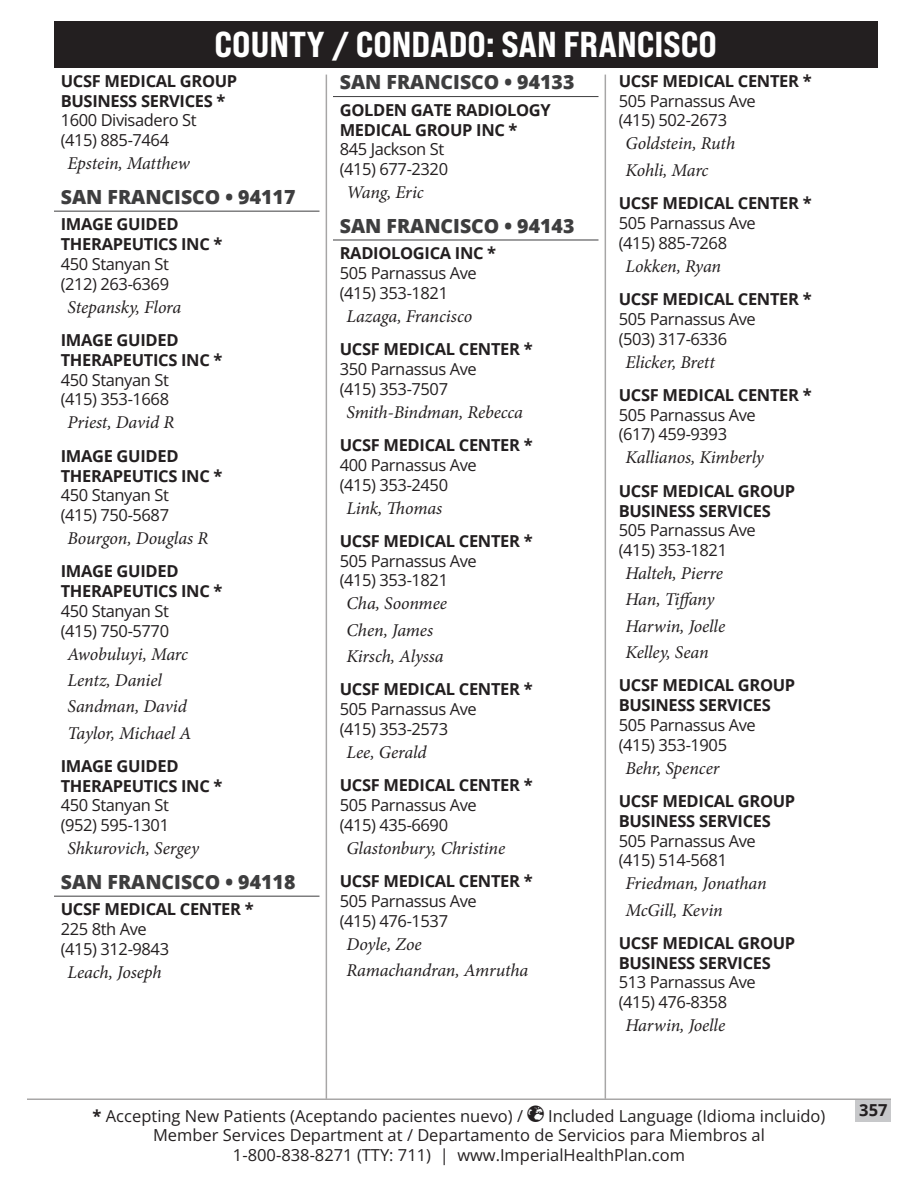
<style>
.page{position:relative;width:918px;height:1188px;background:#fff}
.page>*{position:absolute;margin:0;border:0;box-sizing:border-box;transform-origin:0 0}
.t1{font:36px "Bebas Neue Pro Exp Eb";color:#fff}
.City{font:800 19.5px "Open Sans";color:#3e3e3f}
.Pro{font:italic 18px "Minion Pro";letter-spacing:-.01em;color:#231f20}
.Location{font:16.5px/19.8px "Open Sans";letter-spacing:-.025em;color:#231f20}
.Group{font:700 16.5px/19.8px "Open Sans";letter-spacing:-.02em;color:#231f20}
.Location-2{font:16.5px "Open Sans";color:#231f20}
.s1{font-weight:700}
</style>
<div class="page">
<div style="left:54px;top:21px;width:824px;height:46px;background:#231f20"></div>
<div style="left:856px;top:1100px;width:35px;height:21px;background:#c7c8ca"></div>
<hr style="left:27px;top:1098px;width:864px;height:2px;background:#231f20">
<hr style="left:326px;top:75px;width:1px;height:1023px;background:#231f20">
<hr style="left:605px;top:75px;width:1px;height:1023px;background:#231f20">
<hr style="left:54px;top:211px;width:266px;height:1px;background:#3e3e3f">
<hr style="left:54px;top:896px;width:266px;height:1px;background:#3e3e3f">
<hr style="left:333px;top:96px;width:265px;height:1px;background:#3e3e3f">
<hr style="left:333px;top:240px;width:265px;height:1px;background:#3e3e3f">
<h1 class="t1" style="left:215px;top:22px;width:504px">COUNTY / CONDADO: SAN FRANCISCO</h1>
<p class="Group" style="left:61px;top:71px;width:178px">UCSF MEDICAL GROUP<br>BUSINESS SERVICES *</p>
<p class="Location" style="left:61px;top:110px;width:137px">1600 Divisadero St (415) 885-7464</p>
<p class="Pro" style="left:68px;top:151px;width:124px">Epstein, Matthew</p>
<h4 class="City" style="left:61px;top:182px;width:236px">SAN FRANCISCO • 94117</h4>
<p class="Group" style="left:61px;top:214px;width:163px">IMAGE GUIDED<br>THERAPEUTICS INC *</p>
<p class="Location" style="left:61px;top:254px;width:110px">450 Stanyan St (212) 263-6369</p>
<p class="Pro" style="left:68px;top:295px;width:115px">Stepansky, Flora</p>
<p class="Group" style="left:61px;top:330px;width:163px">IMAGE GUIDED<br>THERAPEUTICS INC *</p>
<p class="Location" style="left:61px;top:369px;width:110px">450 Stanyan St (415) 353-1668</p>
<p class="Pro" style="left:68px;top:410px;width:108px">Priest, David R</p>
<p class="Group" style="left:61px;top:445px;width:163px">IMAGE GUIDED<br>THERAPEUTICS INC *</p>
<p class="Location" style="left:61px;top:485px;width:110px">450 Stanyan St (415) 750-5687</p>
<p class="Pro" style="left:68px;top:526px;width:142px">Bourgon, Douglas R</p>
<p class="Group" style="left:61px;top:561px;width:163px">IMAGE GUIDED<br>THERAPEUTICS INC *</p>
<p class="Location" style="left:61px;top:601px;width:110px">450 Stanyan St (415) 750-5770</p>
<p class="Pro" style="left:68px;top:642px;width:122px">Awobuluyi, Marc</p>
<p class="Pro" style="left:68px;top:668px;width:96px">Lentz, Daniel</p>
<p class="Pro" style="left:68px;top:694px;width:121px">Sandman, David</p>
<p class="Pro" style="left:68px;top:721px;width:125px">Taylor, Michael A</p>
<p class="Group" style="left:61px;top:756px;width:163px">IMAGE GUIDED<br>THERAPEUTICS INC *</p>
<p class="Location" style="left:61px;top:795px;width:110px">450 Stanyan St (952) 595-1301</p>
<p class="Pro" style="left:68px;top:836px;width:133px">Shkurovich, Sergey</p>
<h4 class="City" style="left:61px;top:867px;width:236px">SAN FRANCISCO • 94118</h4>
<p class="Group" style="left:61px;top:899px;width:194px">UCSF MEDICAL CENTER *</p>
<p class="Location" style="left:61px;top:919px;width:110px">225 8th Ave (415) 312-9843</p>
<p class="Pro" style="left:68px;top:960px;width:96px">Leach, Joseph</p>
<h4 class="City" style="left:340px;top:67px;width:236px">SAN FRANCISCO • 94133</h4>
<p class="Group" style="left:340px;top:99px;width:213px">GOLDEN GATE RADIOLOGY<br>MEDICAL GROUP INC *</p>
<p class="Location" style="left:340px;top:139px;width:110px">845 Jackson St (415) 677-2320</p>
<p class="Pro" style="left:346px;top:180px;width:79px">Wang, Eric</p>
<h4 class="City" style="left:340px;top:211px;width:236px">SAN FRANCISCO • 94143</h4>
<p class="Group" style="left:340px;top:243px;width:158px">RADIOLOGICA INC *</p>
<p class="Location" style="left:340px;top:263px;width:139px">505 Parnassus Ave (415) 353-1821</p>
<p class="Pro" style="left:346px;top:304px;width:127px">Lazaga, Francisco</p>
<p class="Group" style="left:340px;top:339px;width:194px">UCSF MEDICAL CENTER *</p>
<p class="Location" style="left:340px;top:359px;width:139px">350 Parnassus Ave (415) 353-7507</p>
<p class="Pro" style="left:346px;top:400px;width:178px">Smith-Bindman, Rebecca</p>
<p class="Group" style="left:340px;top:435px;width:194px">UCSF MEDICAL CENTER *</p>
<p class="Location" style="left:340px;top:454px;width:139px">400 Parnassus Ave (415) 353-2450</p>
<p class="Pro" style="left:346px;top:496px;width:97px">Link, Thomas</p>
<p class="Group" style="left:340px;top:531px;width:194px">UCSF MEDICAL CENTER *</p>
<p class="Location" style="left:340px;top:550px;width:139px">505 Parnassus Ave (415) 353-1821</p>
<p class="Pro" style="left:346px;top:591px;width:102px">Cha, Soonmee</p>
<p class="Pro" style="left:346px;top:618px;width:88px">Chen, James</p>
<p class="Pro" style="left:346px;top:644px;width:99px">Kirsch, Alyssa</p>
<p class="Group" style="left:340px;top:679px;width:194px">UCSF MEDICAL CENTER *</p>
<p class="Location" style="left:340px;top:699px;width:139px">505 Parnassus Ave (415) 353-2573</p>
<p class="Pro" style="left:346px;top:740px;width:82px">Lee, Gerald</p>
<p class="Group" style="left:340px;top:775px;width:194px">UCSF MEDICAL CENTER *</p>
<p class="Location" style="left:340px;top:795px;width:139px">505 Parnassus Ave (415) 435-6690</p>
<p class="Pro" style="left:346px;top:836px;width:160px">Glastonbury, Christine</p>
<p class="Group" style="left:340px;top:871px;width:194px">UCSF MEDICAL CENTER *</p>
<p class="Location" style="left:340px;top:891px;width:139px">505 Parnassus Ave (415) 476-1537</p>
<p class="Pro" style="left:346px;top:932px;width:77px">Doyle, Zoe</p>
<p class="Pro" style="left:346px;top:958px;width:183px">Ramachandran, Amrutha</p>
<p class="Group" style="left:619px;top:71px;width:194px">UCSF MEDICAL CENTER *</p>
<p class="Location" style="left:619px;top:90px;width:139px">505 Parnassus Ave (415) 502-2673</p>
<p class="Pro" style="left:626px;top:131px;width:111px">Goldstein, Ruth</p>
<p class="Pro" style="left:626px;top:158px;width:84px">Kohli, Marc</p>
<p class="Group" style="left:619px;top:193px;width:194px">UCSF MEDICAL CENTER *</p>
<p class="Location" style="left:619px;top:213px;width:139px">505 Parnassus Ave (415) 885-7268</p>
<p class="Pro" style="left:626px;top:254px;width:97px">Lokken, Ryan</p>
<p class="Group" style="left:619px;top:289px;width:194px">UCSF MEDICAL CENTER *</p>
<p class="Location" style="left:619px;top:308px;width:139px">505 Parnassus Ave (503) 317-6336</p>
<p class="Pro" style="left:626px;top:350px;width:91px">Elicker, Brett</p>
<p class="Group" style="left:619px;top:385px;width:194px">UCSF MEDICAL CENTER *</p>
<p class="Location" style="left:619px;top:404px;width:139px">505 Parnassus Ave (617) 459-9393</p>
<p class="Pro" style="left:626px;top:445px;width:140px">Kallianos, Kimberly</p>
<p class="Group" style="left:619px;top:480px;width:178px">UCSF MEDICAL GROUP<br>BUSINESS SERVICES</p>
<p class="Location" style="left:619px;top:520px;width:139px">505 Parnassus Ave (415) 353-1821</p>
<p class="Pro" style="left:626px;top:561px;width:99px">Halteh, Pierre</p>
<p class="Pro" style="left:626px;top:587px;width:90px">Han, Tiffany</p>
<p class="Pro" style="left:626px;top:614px;width:101px">Harwin, Joelle</p>
<p class="Pro" style="left:626px;top:640px;width:85px">Kelley, Sean</p>
<p class="Group" style="left:619px;top:675px;width:178px">UCSF MEDICAL GROUP<br>BUSINESS SERVICES</p>
<p class="Location" style="left:619px;top:715px;width:139px">505 Parnassus Ave (415) 353-1905</p>
<p class="Pro" style="left:626px;top:756px;width:95px">Behr, Spencer</p>
<p class="Group" style="left:619px;top:791px;width:178px">UCSF MEDICAL GROUP<br>BUSINESS SERVICES</p>
<p class="Location" style="left:619px;top:830px;width:139px">505 Parnassus Ave (415) 514-5681</p>
<p class="Pro" style="left:626px;top:871px;width:143px">Friedman, Jonathan</p>
<p class="Pro" style="left:626px;top:898px;width:99px">McGill, Kevin</p>
<p class="Group" style="left:619px;top:933px;width:178px">UCSF MEDICAL GROUP<br>BUSINESS SERVICES</p>
<p class="Location" style="left:619px;top:972px;width:139px">513 Parnassus Ave (415) 476-8358</p>
<p class="Pro" style="left:626px;top:1013px;width:101px">Harwin, Joelle</p>
<p class="Location-2" style="left:93px;top:1104px;width:432px"><span class="s1">*</span> Accepting New Patients (Aceptando pacientes nuevo) /</p>
<p class="Location-2" style="left:548px;top:1104px;width:279px">Included Language (Idioma incluido)</p>
<p class="Location-2" style="left:153px;top:1124px;width:613px">Member Services Department at / Departamento de Servicios para Miembros al</p>
<p class="Location-2" style="left:233px;top:1143px;width:454px">1-800-838-8271 (TTY: 711) | www.ImperialHealthPlan.com</p>
<p class="Group" style="left:859px;top:1100px;width:30px">357</p>
</div>
